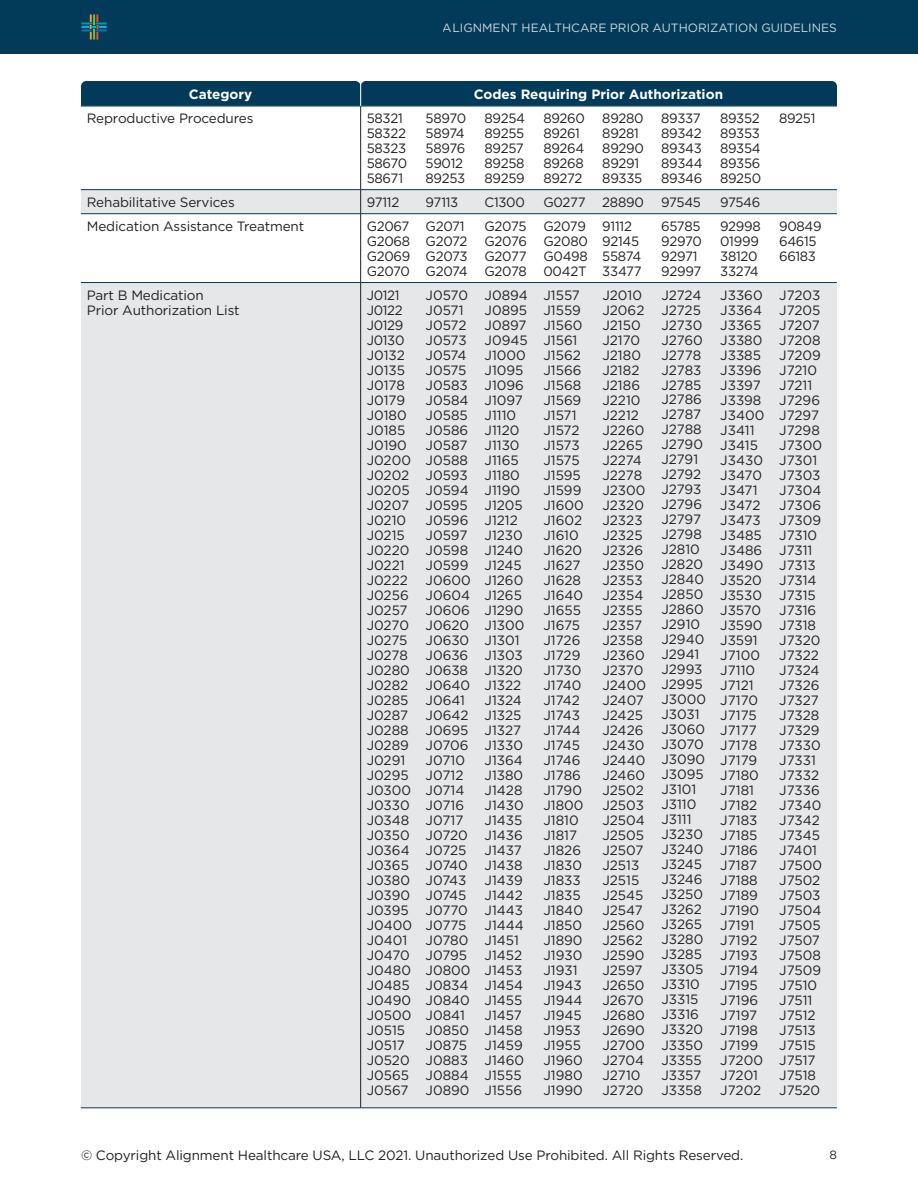
<style>
.page{position:relative;width:918px;height:1188px;background:#fff}
.page>*{position:absolute;margin:0;border:0;box-sizing:border-box;transform-origin:0 0}
.t1{font:13.5px/15px "Gotham HTF";color:#231f20}
.t2{font:13.5px/15px "Gotham HTF";letter-spacing:-.02em;color:#231f20}
.t3{font:13.5px/15px "Gotham HTF";letter-spacing:-.025em;color:#231f20}
.t4{font:700 13.5px "Gotham HTF";color:#fff}
.t5{font:13.5px/15px "Gotham HTF";letter-spacing:-.03em;color:#231f20}
.t6{font:12px "Gotham HTF";color:#fff}
.t7{font:12px "Gotham HTF";color:#222628}
</style>
<div class="page">
<div style="left:0;top:0;width:918px;height:54px;background:#023b5a"></div>
<svg style="left:82px;top:14px;width:25px;height:26px"></svg>
<div style="left:361px;top:283px;width:476px;height:825px;background:#e6e7e9"></div>
<div style="left:81px;top:190px;width:280px;height:24px;background:#e6e7e9"></div>
<div style="left:361px;top:190px;width:476px;height:24px;background:#e6e7e9"></div>
<div style="left:81px;top:283px;width:280px;height:825px;background:#e6e7e9"></div>
<hr style="left:81px;top:106px;width:280px;height:1px;background:#023b5a">
<hr style="left:361px;top:106px;width:476px;height:1px;background:#023b5a">
<hr style="left:81px;top:189px;width:279px;height:1px;background:#023b5a">
<hr style="left:361px;top:189px;width:476px;height:1px;background:#023b5a">
<hr style="left:81px;top:213px;width:279px;height:1px;background:#023b5a">
<hr style="left:361px;top:213px;width:476px;height:1px;background:#023b5a">
<hr style="left:81px;top:282px;width:279px;height:1px;background:#023b5a">
<hr style="left:361px;top:282px;width:476px;height:1px;background:#023b5a">
<hr style="left:81px;top:1108px;width:280px;height:1px;background:#023b5a">
<hr style="left:361px;top:1108px;width:476px;height:1px;background:#023b5a">
<hr style="left:360px;top:106px;width:1px;height:84px;background:#231f20">
<svg style="left:360px;top:190px;width:1px;height:24px"></svg>
<hr style="left:360px;top:214px;width:1px;height:69px;background:#231f20">
<hr style="left:360px;top:283px;width:1px;height:825px;background:#231f20">
<div style="left:81px;top:81px;width:756px;height:25px;background:#023b5a"></div>
<p class="t6" style="left:443px;top:21px;width:396px">ALIGNMENT HEALTHCARE PRIOR AUTHORIZATION GUIDELINES</p>
<p class="t4" style="left:189px;top:87px;width:65px">Category</p>
<p class="t4" style="left:474px;top:87px;width:251px">Codes Requiring Prior Authorization</p>
<p class="t1" style="left:87px;top:111px;width:168px">Reproductive Procedures</p>
<p class="t2" style="left:367px;top:111px;width:42px">58321<br>58322<br>58323<br>58670<br>58671</p>
<p class="t3" style="left:426px;top:111px;width:42px">58970<br>58974<br>58976<br>59012<br>89253</p>
<p class="t1" style="left:485px;top:111px;width:42px;text-align:justify">89254<br>89255<br>89257<br>89258<br>89259</p>
<p class="t3" style="left:543px;top:111px;width:43px">89260<br>89261<br>89264<br>89268<br>89272</p>
<p class="t3" style="left:602px;top:111px;width:43px">89280<br>89281<br>89290<br>89291<br>89335</p>
<p class="t3" style="left:661px;top:111px;width:43px">89337<br>89342<br>89343<br>89344<br>89346</p>
<p class="t1" style="left:720px;top:111px;width:43px;text-align:justify">89352<br>89353<br>89354<br>89356<br>89250</p>
<p class="t1" style="left:779px;top:111px;width:38px">89251</p>
<p class="t1" style="left:87px;top:194px;width:149px">Rehabilitative Services</p>
<p class="t1" style="left:367px;top:195px;width:34px">97112</p>
<p class="t1" style="left:426px;top:195px;width:34px">97113</p>
<p class="t1" style="left:485px;top:195px;width:42px">C1300</p>
<p class="t1" style="left:543px;top:195px;width:44px">G0277</p>
<p class="t1" style="left:602px;top:195px;width:43px">28890</p>
<p class="t1" style="left:661px;top:195px;width:41px">97545</p>
<p class="t1" style="left:720px;top:195px;width:42px">97546</p>
<p class="t1" style="left:87px;top:219px;width:219px">Medication Assistance Treatment</p>
<p class="t1" style="left:367px;top:219px;width:45px;text-align:justify">G2067<br>G2068<br>G2069<br>G2070</p>
<p class="t2" style="left:426px;top:219px;width:44px">G2071<br>G2072<br>G2073<br>G2074</p>
<p class="t1" style="left:485px;top:219px;width:44px;text-align:justify">G2075<br>G2076<br>G2077<br>G2078</p>
<p class="t2" style="left:543px;top:219px;width:46px">G2079<br>G2080<br>G0498<br>0042T</p>
<p class="t2" style="left:602px;top:219px;width:41px">91112<br>92145<br>55874<br>33477</p>
<p class="t5" style="left:661px;top:219px;width:42px">65785<br>92970<br>92971<br>92997</p>
<p class="t2" style="left:720px;top:219px;width:42px">92998<br>01999<br>38120<br>33274</p>
<p class="t2" style="left:779px;top:219px;width:44px">90849<br>64615<br>66183</p>
<p class="t1" style="left:87px;top:287px;width:154px">Part B Medication<br>Prior Authorization List</p>
<p class="t1" style="left:367px;top:287px;width:47px">J0121<br>J0122<br>J0129<br>J0130<br>J0132<br>J0135<br>J0178<br>J0179<br>J0180<br>J0185<br>J0190<br>J0200<br>J0202<br>J0205<br>J0207<br>J0210<br>J0215<br>J0220<br>J0221<br>J0222<br>J0256<br>J0257<br>J0270<br>J0275<br>J0278<br>J0280<br>J0282<br>J0285<br>J0287<br>J0288<br>J0289<br>J0291<br>J0295<br>J0300<br>J0330<br>J0348<br>J0350<br>J0364<br>J0365<br>J0380<br>J0390<br>J0395<br>J0400<br>J0401<br>J0470<br>J0480<br>J0485<br>J0490<br>J0500<br>J0515<br>J0517<br>J0520<br>J0565<br>J0567</p>
<p class="t1" style="left:426px;top:287px;width:47px">J0570<br>J0571<br>J0572<br>J0573<br>J0574<br>J0575<br>J0583<br>J0584<br>J0585<br>J0586<br>J0587<br>J0588<br>J0593<br>J0594<br>J0595<br>J0596<br>J0597<br>J0598<br>J0599<br>J0600<br>J0604<br>J0606<br>J0620<br>J0630<br>J0636<br>J0638<br>J0640<br>J0641<br>J0642<br>J0695<br>J0706<br>J0710<br>J0712<br>J0714<br>J0716<br>J0717<br>J0720<br>J0725<br>J0740<br>J0743<br>J0745<br>J0770<br>J0775<br>J0780<br>J0795<br>J0800<br>J0834<br>J0840<br>J0841<br>J0850<br>J0875<br>J0883<br>J0884</p>
<p class="t1" style="left:485px;top:287px;width:45px">J0894<br>J0895<br>J0897<br>J0945<br>J1000<br>J1095<br>J1096<br>J1097<br>J1110<br>J1120<br>J1130<br>J1165<br>J1180<br>J1190<br>J1205<br>J1212<br>J1230<br>J1240<br>J1245<br>J1260<br>J1265<br>J1290<br>J1300<br>J1301<br>J1303<br>J1320<br>J1322<br>J1324<br>J1325<br>J1327<br>J1330<br>J1364<br>J1380<br>J1428<br>J1430<br>J1435<br>J1436<br>J1437<br>J1438<br>J1439<br>J1442<br>J1443<br>J1444<br>J1451<br>J1452<br>J1453<br>J1454<br>J1455<br>J1457<br>J1458<br>J1459<br>J1460<br>J1555<br>J1556</p>
<p class="t1" style="left:544px;top:287px;width:42px">J1557<br>J1559<br>J1560<br>J1561<br>J1562<br>J1566<br>J1568<br>J1569<br>J1571<br>J1572<br>J1573<br>J1575<br>J1595<br>J1599<br>J1600<br>J1602<br>J1610<br>J1620<br>J1627<br>J1628<br>J1640<br>J1655<br>J1675<br>J1726<br>J1729<br>J1730<br>J1740<br>J1742<br>J1743<br>J1744<br>J1745<br>J1746<br>J1786<br>J1790<br>J1800<br>J1810<br>J1817<br>J1826<br>J1830<br>J1833<br>J1835<br>J1840<br>J1850<br>J1890<br>J1930<br>J1931<br>J1943<br>J1944<br>J1945<br>J1953<br>J1955<br>J1960<br>J1980<br>J1990</p>
<p class="t1" style="left:602px;top:287px;width:45px">J2010<br>J2062<br>J2150<br>J2170<br>J2180<br>J2182<br>J2186<br>J2210<br>J2212<br>J2260<br>J2265<br>J2274<br>J2278<br>J2300<br>J2320<br>J2323<br>J2325<br>J2326<br>J2350<br>J2353<br>J2354<br>J2355<br>J2357<br>J2358<br>J2360<br>J2370<br>J2400<br>J2407<br>J2425<br>J2426<br>J2430<br>J2440<br>J2460<br>J2502<br>J2503<br>J2504<br>J2505<br>J2507<br>J2513<br>J2515<br>J2545<br>J2547<br>J2560<br>J2562<br>J2590<br>J2597<br>J2650<br>J2670<br>J2680<br>J2690<br>J2700<br>J2704<br>J2710<br>J2720</p>
<p class="t1" style="left:661px;top:287px;width:46px">J2724<br>J2725<br>J2730<br>J2760<br>J2778<br>J2783<br>J2785<br>J2786<br>J2787<br>J2788<br>J2790<br>J2791<br>J2792<br>J2793<br>J2796<br>J2797<br>J2798<br>J2810<br>J2820<br>J2840<br>J2850<br>J2860<br>J2910<br>J2940<br>J2941<br>J2993<br>J2995<br>J3000<br>J3031<br>J3060<br>J3070<br>J3090<br>J3095<br>J3101<br>J3110<br>J3111<br>J3230<br>J3240<br>J3245<br>J3246<br>J3250<br>J3262<br>J3265<br>J3280<br>J3285<br>J3305<br>J3310<br>J3315<br>J3316<br>J3320<br>J3350<br>J3355<br>J3357<br>J3358</p>
<p class="t1" style="left:720px;top:287px;width:46px">J3360<br>J3364<br>J3365<br>J3380<br>J3385<br>J3396<br>J3397<br>J3398<br>J3400<br>J3411<br>J3415<br>J3430<br>J3470<br>J3471<br>J3472<br>J3473<br>J3485<br>J3486<br>J3490<br>J3520<br>J3530<br>J3570<br>J3590<br>J3591<br>J7100<br>J7110<br>J7121<br>J7170<br>J7175<br>J7177<br>J7178<br>J7179<br>J7180<br>J7181<br>J7182<br>J7183<br>J7185<br>J7186<br>J7187<br>J7188<br>J7189<br>J7190<br>J7191<br>J7192<br>J7193<br>J7194<br>J7195<br>J7196<br>J7197<br>J7198<br>J7199<br>J7200<br>J7201<br>J7202</p>
<p class="t1" style="left:779px;top:287px;width:44px">J7203<br>J7205<br>J7207<br>J7208<br>J7209<br>J7210<br>J7211<br>J7296<br>J7297<br>J7298<br>J7300<br>J7301<br>J7303<br>J7304<br>J7306<br>J7309<br>J7310<br>J7311<br>J7313<br>J7314<br>J7315<br>J7316<br>J7318<br>J7320<br>J7322<br>J7324<br>J7326<br>J7327<br>J7328<br>J7329<br>J7330<br>J7331<br>J7332<br>J7336<br>J7340<br>J7342<br>J7345<br>J7401<br>J7500<br>J7502<br>J7503<br>J7504<br>J7505<br>J7507<br>J7508<br>J7509<br>J7510<br>J7511<br>J7512<br>J7513<br>J7515<br>J7517<br>J7518<br>J7520</p>
<p class="t1" style="left:426px;top:1082px;width:45px">J0890</p>
<p class="t1" style="left:81px;top:1147px;width:664px">© Copyright Alignment Healthcare USA, LLC 2021. Unauthorized Use Prohibited. All Rights Reserved.</p>
<p class="t7" style="left:829px;top:1148px;width:9px">8</p>
</div>
